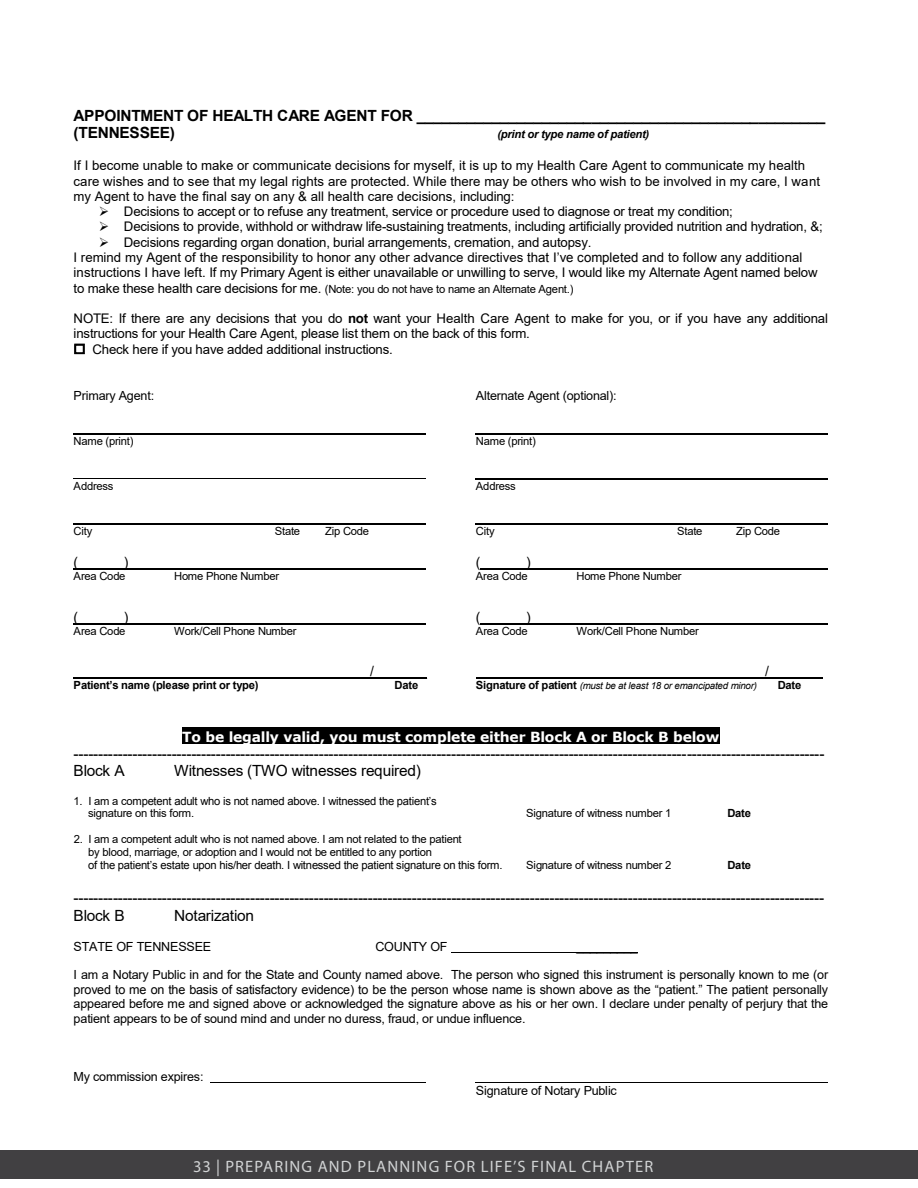
<style>
.page{position:relative;width:918px;height:1188px;background:#fff}
.page>*{position:absolute;margin:0;border:0;box-sizing:border-box;transform-origin:0 0}
.t1{font:16.5px "Myriad Pro";letter-spacing:.07em;color:#d1d3d4}
.t2{font:15.45px/17.7px "Arial";letter-spacing:-.015em;color:#000}
.t3{font:700 15.45px/17.5px "Arial";letter-spacing:-.015em;color:#000}
.t4{font:700 13.95px "Verdana";letter-spacing:-.01em;color:#fff}
.t5{font:13.95px "Arial";color:#000}
.t6{font:13.2px/15.3px "Arial";letter-spacing:-.01em;color:#000}
.t7{font:12.6px/14.4px "Arial";letter-spacing:-.015em;color:#000;text-align:justify}
.t8{font:11.25px/12.8px "Arial";letter-spacing:-.02em;color:#000}
.t9{font:11.25px/12.6px "Arial";letter-spacing:-.02em;color:#000}
.t10{font:700 11.25px "Arial";letter-spacing:-.015em;color:#000}
.t11{font:italic 700 11.25px "Arial";letter-spacing:-.015em;color:#000}
.t12{font:700 11.25px "Arial";letter-spacing:-.02em;color:#000}
.t13{font:italic 9.75px "Arial";letter-spacing:-.02em;color:#000}
.s1{font-style:inherit}
.s2{font-size:13.2px}
.s3{font-weight:700}
.s4{font-weight:700;font-style:normal;font-size:11.25px}
</style>
<div class="page">
<div style="left:0;top:1150px;width:918px;height:29px;background:#414042"></div>
<hr style="left:74px;top:433px;width:352px;height:1px;background:#000">
<hr style="left:476px;top:433px;width:352px;height:1px;background:#000">
<hr style="left:74px;top:478px;width:352px;height:1px;background:#000">
<hr style="left:476px;top:479px;width:352px;height:1px;background:#000">
<hr style="left:74px;top:523px;width:352px;height:1px;background:#000">
<hr style="left:476px;top:523px;width:352px;height:1px;background:#000">
<hr style="left:74px;top:568px;width:352px;height:1px;background:#000">
<hr style="left:480px;top:568px;width:348px;height:1px;background:#000">
<hr style="left:74px;top:623px;width:352px;height:1px;background:#000">
<hr style="left:480px;top:623px;width:348px;height:1px;background:#000">
<hr style="left:74px;top:678px;width:353px;height:1px;background:#000">
<hr style="left:476px;top:678px;width:346px;height:1px;background:#000">
<div style="left:182px;top:727px;width:537px;height:17px;background:#000"></div>
<hr style="left:451px;top:952px;width:187px;height:1px;background:#000">
<hr style="left:210px;top:1082px;width:216px;height:1px;background:#000">
<hr style="left:476px;top:1082px;width:352px;height:1px;background:#000">
<p class="t3" style="left:74px;top:107px;width:753px">APPOINTMENT OF HEALTH CARE AGENT FOR _________________________________________________ (TENNESSEE)</p>
<p class="t11" style="left:497px;top:127px;width:153px">(print or type name of patient)</p>
<p class="t6" style="left:74px;top:158px;width:748px">If I become unable to make or communicate decisions for myself, it is up to my Health Care Agent to communicate my health care wishes and to see that my legal rights are protected. While there may be others who wish to be involved in my care, I want my Agent to have the final say on any &amp; all health care decisions, including:</p>
<p class="t6" style="left:99px;top:204px;width:636px">➢ Decisions to accept or to refuse any treatment, service or procedure used to diagnose or treat my condition;</p>
<p class="t6" style="left:99px;top:219px;width:726px">➢ Decisions to provide, withhold or withdraw life-sustaining treatments, including artificially provided nutrition and hydration, &amp;;</p>
<p class="t6" style="left:74px;top:234px;width:746px;text-indent:25px">➢ Decisions regarding organ donation, burial arrangements, cremation, and autopsy.<br>I remind my Agent of the responsibility to honor any other advance directives <span class="s1">that I’ve completed</span> and to follow any additional instructions I have left. If my Primary Agent is either unavailable or unwilling to serve, I would like my Alternate Agent named below</p>
<p class="t8" style="left:74px;top:282px;width:501px"><span class="s2">to make these health care decisions for me.</span> (Note: you do not have to name an Alternate Agent.)</p>
<p class="t6" style="left:74px;top:311px;width:756px">NOTE: If there are any decisions that you do <span class="s3">not</span> want your Health Care Agent to make for you, or if you have any additional instructions for your Health Care Agent, please list them on the back of this form.</p>
<p class="t6" style="left:74px;top:341px;width:321px">◻ Check here if you have added additional instructions.</p>
<p class="t7" style="left:74px;top:389px;width:82px">Primary Agent:</p>
<p class="t7" style="left:476px;top:389px;width:142px">Alternate Agent (optional):</p>
<p class="t8" style="left:74px;top:435px;width:61px">Name (print)</p>
<p class="t8" style="left:476px;top:435px;width:61px">Name (print)</p>
<p class="t8" style="left:74px;top:480px;width:41px">Address</p>
<p class="t8" style="left:476px;top:480px;width:41px">Address</p>
<p class="t8" style="left:74px;top:525px;width:20px">City</p>
<p class="t8" style="left:275px;top:525px;width:27px">State</p>
<p class="t8" style="left:325px;top:525px;width:46px">Zip Code</p>
<p class="t8" style="left:476px;top:525px;width:20px">City</p>
<p class="t8" style="left:677px;top:525px;width:27px">State</p>
<p class="t8" style="left:736px;top:525px;width:45px">Zip Code</p>
<p class="t5" style="left:74px;top:552px;width:6px">(</p>
<p class="t5" style="left:124px;top:552px;width:6px">)</p>
<p class="t5" style="left:476px;top:552px;width:6px">(</p>
<p class="t5" style="left:526px;top:552px;width:6px">)</p>
<p class="t8" style="left:74px;top:570px;width:53px">Area Code</p>
<p class="t8" style="left:174px;top:570px;width:106px">Home Phone Number</p>
<p class="t8" style="left:476px;top:570px;width:53px">Area Code</p>
<p class="t8" style="left:577px;top:570px;width:106px">Home Phone Number</p>
<p class="t5" style="left:74px;top:607px;width:6px">(</p>
<p class="t5" style="left:124px;top:607px;width:6px">)</p>
<p class="t5" style="left:476px;top:607px;width:6px">(</p>
<p class="t5" style="left:526px;top:607px;width:6px">)</p>
<p class="t8" style="left:74px;top:625px;width:53px">Area Code</p>
<p class="t8" style="left:174px;top:625px;width:124px">Work/Cell Phone Number</p>
<p class="t8" style="left:476px;top:625px;width:53px">Area Code</p>
<p class="t8" style="left:577px;top:625px;width:124px">Work/Cell Phone Number</p>
<p class="t10" style="left:74px;top:678px;width:187px">Patient’s name (please print or type)</p>
<p class="t12" style="left:395px;top:678px;width:25px">Date</p>
<p class="t13" style="left:476px;top:680px;width:283px"><span class="s4">Signature of patient</span> (must be at least 18 or emancipated minor)</p>
<p class="t12" style="left:778px;top:678px;width:25px">Date</p>
<p class="t4" style="left:182px;top:727px;width:539px">To be legally valid, you must complete either Block A or Block B below</p>
<p class="t2" style="left:74px;top:744px;width:752px">---------------------------------------------------------------------------------------------------------------------------------------------------------<br>Block A</p>
<p class="t2" style="left:174px;top:762px;width:248px">Witnesses (TWO witnesses required)</p>
<p class="t9" style="left:88px;top:794px;width:350px;text-indent:-14px"><span class="s1">1. I am a co</span>mpetent adult who is not named above. I witnessed the patient’s <span class="s1">signature on this form.</span></p>
<p class="t8" style="left:526px;top:807px;width:147px">Signature of witness number 1</p>
<p class="t12" style="left:727px;top:805px;width:25px">Date</p>
<p class="t8" style="left:88px;top:833px;width:375px;text-indent:-15px">2. I am a competent adult who is not named above. I am not related to the patient by blood, marriage, or adoption and I would not be entitled to any portion</p>
<p class="t9" style="left:88px;top:858px;width:416px">of the patient’s estate upon his/her death. I witnessed the patient signature on this form.</p>
<p class="t8" style="left:526px;top:858px;width:147px">Signature of witness number 2</p>
<p class="t12" style="left:727px;top:857px;width:25px">Date</p>
<p class="t2" style="left:74px;top:889px;width:752px">---------------------------------------------------------------------------------------------------------------------------------------------------------<br>Block B</p>
<p class="t2" style="left:174px;top:907px;width:81px">Notarization</p>
<p class="t7" style="left:74px;top:939px;width:139px">STATE OF TENNESSEE</p>
<p class="t7" style="left:375px;top:939px;width:74px">COUNTY OF</p>
<p class="t7" style="left:577px;top:939px;width:63px">_________</p>
<p class="t7" style="left:74px;top:968px;width:756px">I am a Notary Public in and for the State and County named above. The person who signed this instrument is personally known to me (or <span class="s1">proved to me on the basis of satisfactory evidence) to be the person whose name is shown above as the “patient.” The patient</span> personally appeared before me and signed above or acknowledged the signature above as his or her own. I declare under penalty of perjury that the patient appears to be of sound mind and under no duress, fraud, or undue influence.</p>
<p class="t7" style="left:74px;top:1069px;width:131px">My commission expires:</p>
<p class="t7" style="left:476px;top:1083px;width:142px">Signature of Notary Public</p>
<p class="t1" style="left:193px;top:1156px;width:462px">33 | PREPARING AND PLANNING FOR LIFE’S FINAL CHAPTER</p>
</div>
